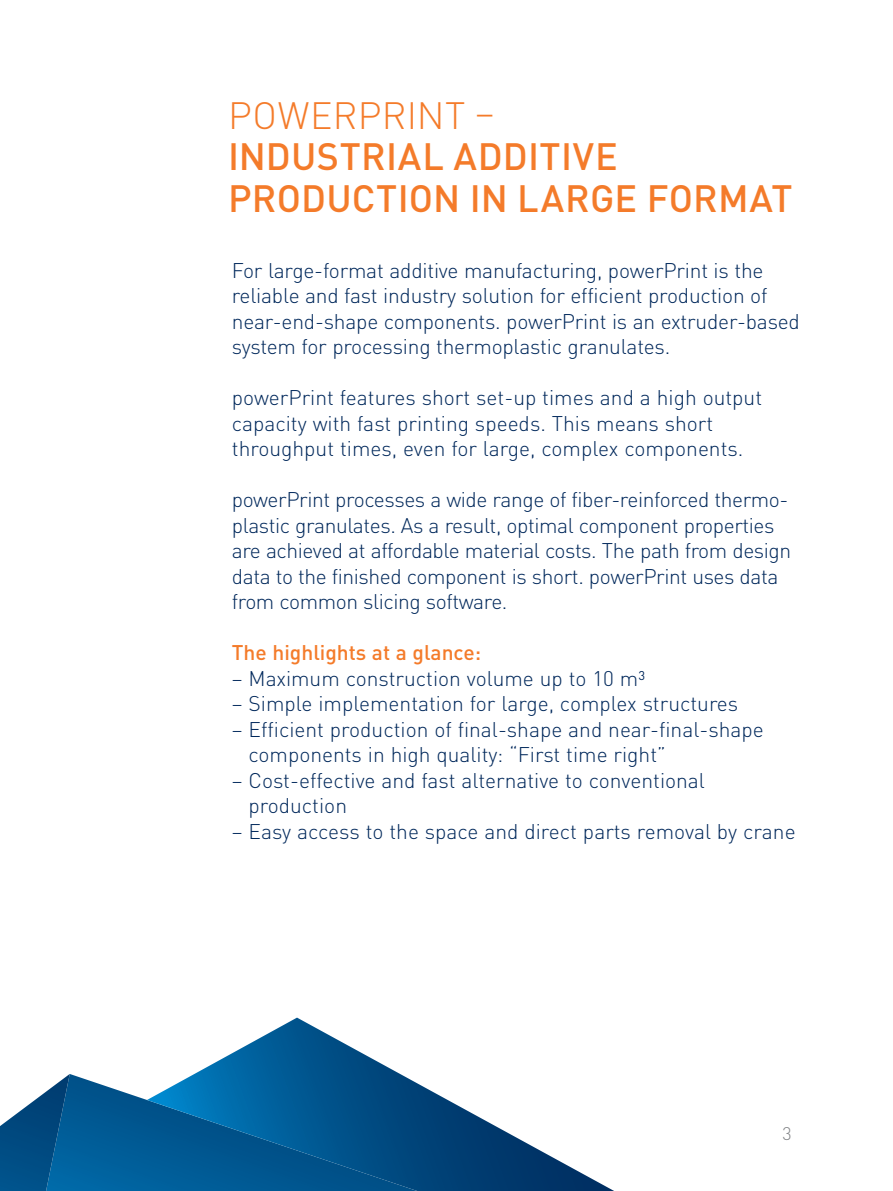
<style>
.page{position:relative;width:893px;height:1191px;background:#fff}
.page>*{position:absolute;margin:0;border:0;box-sizing:border-box;transform-origin:0 0}
.t1{font:500 37.65px/41.5px "DIN Pro";letter-spacing:.005em;color:#f47b2a}
.t2{font:300 37.65px "DIN Pro";letter-spacing:.01em;color:#f47b2a}
.t3{font:300 21px/25.5px "DIN Pro";letter-spacing:-.01em;color:#00285b}
.t4{font:500 21px "DIN Pro";color:#f47b2a}
.t5{font:300 18px "DIN Pro";color:#808285}
</style>
<div class="page">
<svg style="left:70px;top:1074px;width:77px;height:117px;background:#1c6da1"></svg>
<svg style="left:0;top:1074px;width:70px;height:117px"></svg>
<svg style="left:147px;top:1017px;width:467px;height:174px"></svg>
<h1 class="t2" style="left:228px;top:86px;width:268px">POWERPRINT –</h1>
<h1 class="t1" style="left:228px;top:132px;width:566px">INDUSTRIAL ADDITIVE<br>PRODUCTION IN LARGE FORMAT</h1>
<p class="t3" style="left:232px;top:255px;width:570px">For large-format additive manufacturing, powerPrint is the reliable and fast industry solution for efficient production of near-end-shape components. powerPrint is an extruder-based system for processing thermoplastic granulates.</p>
<p class="t3" style="left:232px;top:383px;width:532px">powerPrint features short set-up times and a high output capacity with fast printing speeds. This means short throughput times, even for large, complex components.</p>
<p class="t3" style="left:232px;top:485px;width:561px">powerPrint processes a wide range of fiber-reinforced thermo&shy;plastic granulates. As a result, optimal component properties are achieved at affordable material costs. The path from design data to the finished component is short. powerPrint uses data from common slicing software.</p>
<p class="t4" style="left:232px;top:635px;width:251px">The highlights at a glance:</p>
<p class="t3" style="left:232px;top:663px;width:415px">– Maximum construction volume up to 10 m³</p>
<p class="t3" style="left:232px;top:689px;width:508px">– Simple implementation for large, complex structures</p>
<p class="t3" style="left:249px;top:714px;width:517px;text-indent:-17px">– Efficient production of final-shape and near-final-shape components in high quality: “First time right”</p>
<p class="t3" style="left:249px;top:765px;width:458px;text-indent:-17px">– Cost-effective and fast alternative to conventional production</p>
<p class="t3" style="left:232px;top:816px;width:565px">– Easy access to the space and direct parts removal by crane</p>
<p class="t5" style="left:782px;top:1119px;width:11px">3</p>
</div>
